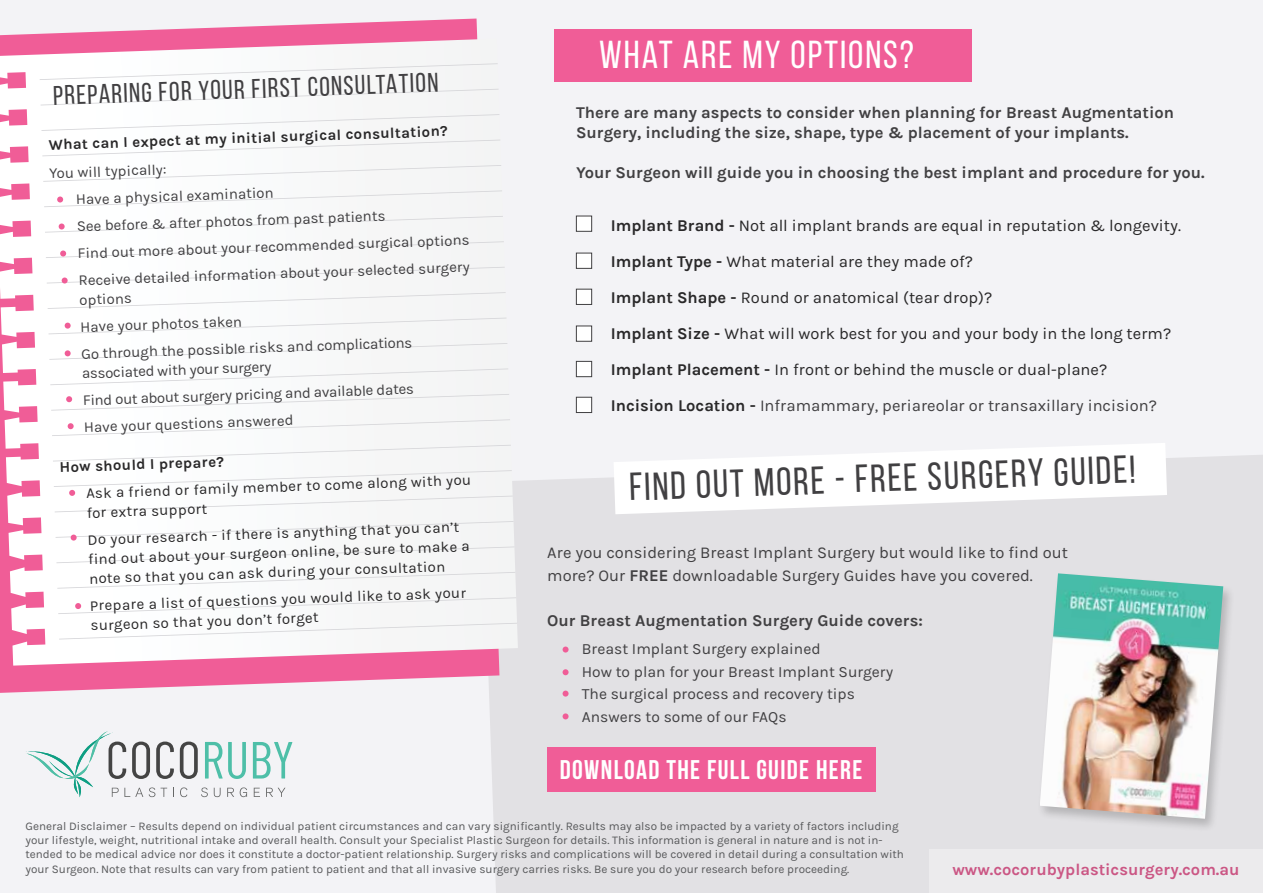
<style>
.page{position:relative;width:1263px;height:893px;background:#f3f3f6}
.page>*{position:absolute;margin:0;border:0;box-sizing:border-box;transform-origin:0 0}
.t1{font:39px "Bebas Neue";color:#414042}
.t2{font:39px "Bebas Neue";letter-spacing:.05em;color:#fff}
.t3{font:27px "Bebas Neue";color:#414042}
.t4{font:700 27px "Bebas Neue";letter-spacing:.05em;color:#fff}
.t5{font:16.5px/36px "Karla";color:#292829}
.t6{font:700 16.5px/19.8px "Karla";color:#414042}
.t7{font:16.5px/22.5px "Karla";color:#414042}
.t8{font:700 16.5px "Karla";color:#cb5684}
.t9{font:15.6px/22.5px "Karla";color:#414042}
.t10{font:15px/27px "Karla";color:#414042}
.t11{font:15px/19.5px "Karla";color:#292829}
.t12{font:700 15px "Karla";color:#292829}
.t13{font:11.7px/14.1px "Karla";color:#58595b}
.s1{font-weight:700}
.s2{color:#414042}
</style>
<div class="page">
<div style="left:489px;top:455px;width:774px;height:438px;background:#e2e1e4"></div>
<svg style="left:0;top:19px;width:499px;height:674px;fill:#f05d97"></svg>
<svg style="left:0;top:39px;width:518px;height:627px"></svg>
<svg style="left:40px;top:63px;width:458px;height:17px"></svg>
<svg style="left:41px;top:89px;width:458px;height:16px"></svg>
<svg style="left:41px;top:114px;width:458px;height:17px"></svg>
<svg style="left:42px;top:140px;width:458px;height:16px"></svg>
<svg style="left:43px;top:165px;width:458px;height:17px"></svg>
<svg style="left:48px;top:292px;width:458px;height:17px"></svg>
<svg style="left:50px;top:368px;width:458px;height:17px"></svg>
<svg style="left:53px;top:445px;width:458px;height:16px"></svg>
<svg style="left:57px;top:572px;width:458px;height:17px"></svg>
<svg style="left:59px;top:623px;width:458px;height:16px"></svg>
<div style="left:554px;top:30px;width:418px;height:52px;background:#f05d97"></div>
<div style="left:576px;top:216px;width:16px;height:16px;background:#fff;border:1px solid #414042"></div>
<div style="left:576px;top:253px;width:16px;height:16px;background:#fff;border:1px solid #414042"></div>
<div style="left:576px;top:289px;width:16px;height:16px;background:#fff;border:1px solid #414042"></div>
<div style="left:576px;top:326px;width:16px;height:16px;background:#fff;border:1px solid #414042"></div>
<div style="left:576px;top:361px;width:16px;height:16px;background:#fff;border:1px solid #414042"></div>
<div style="left:576px;top:397px;width:16px;height:16px;background:#fff;border:1px solid #414042"></div>
<svg style="left:614px;top:443px;width:553px;height:71px"></svg>
<div style="left:1036px;top:572px;width:199px;height:260px;background:#000;opacity:.2"></div>
<img style="left:1040px;top:573px;width:183px;height:246px">
<svg style="left:562px;top:646px;width:6px;height:6px"></svg>
<svg style="left:562px;top:669px;width:6px;height:6px"></svg>
<svg style="left:562px;top:691px;width:6px;height:6px"></svg>
<svg style="left:562px;top:713px;width:6px;height:6px"></svg>
<svg style="left:44px;top:190px;width:458px;height:17px"></svg>
<svg style="left:45px;top:216px;width:458px;height:17px"></svg>
<svg style="left:46px;top:241px;width:458px;height:17px"></svg>
<svg style="left:47px;top:267px;width:458px;height:16px"></svg>
<svg style="left:49px;top:318px;width:457px;height:16px"></svg>
<svg style="left:49px;top:343px;width:458px;height:17px"></svg>
<svg style="left:51px;top:394px;width:458px;height:17px"></svg>
<svg style="left:52px;top:419px;width:458px;height:17px"></svg>
<svg style="left:54px;top:470px;width:459px;height:42px"></svg>
<svg style="left:56px;top:521px;width:458px;height:42px"></svg>
<svg style="left:58px;top:597px;width:458px;height:17px"></svg>
<div style="left:547px;top:747px;width:328px;height:45px;background:#f05d97"></div>
<div style="left:929px;top:850px;width:334px;height:43px;background:#ecebed"></div>
<svg style="left:180px;top:741px;width:18px;height:38px"></svg>
<svg style="left:205px;top:742px;width:41px;height:37px"></svg>
<svg style="left:253px;top:742px;width:39px;height:36px"></svg>
<svg style="left:180px;top:787px;width:7px;height:10px"></svg>
<svg style="left:201px;top:787px;width:7px;height:10px"></svg>
<svg style="left:214px;top:788px;width:7px;height:9px"></svg>
<svg style="left:227px;top:788px;width:7px;height:9px"></svg>
<svg style="left:240px;top:787px;width:7px;height:10px"></svg>
<svg style="left:254px;top:788px;width:6px;height:9px"></svg>
<svg style="left:266px;top:788px;width:19px;height:9px"></svg>
<svg style="left:26px;top:731px;width:148px;height:66px"></svg>
<h2 class="t3" style="left:53px;top:81px;width:387px;rotate:-2deg">PREPARING FOR YOUR FIRST CONSULTATION</h2>
<p class="t12" style="left:48px;top:136px;width:401px;rotate:-2deg">What can I expect at my initial surgical consultation?</p>
<p class="t10" style="left:75px;top:159px;width:393px;text-indent:-25px;rotate:-2deg">You will typically:<br>Have a physical examination<br>See before &amp; after photos from past patients<br>Find out more about your recommended surgical options Receive detailed information about your selected surgery</p>
<p class="t10" style="left:79px;top:287px;width:333px;rotate:-2deg">options<br>Have your photos taken<br>Go through the possible risks and complications</p>
<p class="t10" style="left:82px;top:360px;width:333px;rotate:-2deg">associated with your surgery<br>Find out about surgery pricing and available dates<br>Have your questions answered</p>
<p class="t12" style="left:59px;top:458px;width:166px;rotate:-2deg">How should I prepare?</p>
<p class="t11" style="left:86px;top:484px;width:387px;rotate:-2deg">Ask a friend or family member to come along with you for extra support</p>
<p class="t11" style="left:87px;top:530px;width:383px;rotate:-2deg">Do your research - if there is anything that you can’t find out about your surgeon online, be sure to make a note so that you can ask during your consultation</p>
<p class="t11" style="left:90px;top:596px;width:378px;rotate:-2deg">Prepare a list of questions you would like to ask your surgeon so that you don’t forget</p>
<h1 class="t2" style="left:599px;top:34px;width:316px">WHAT ARE MY OPTIONS?</h1>
<h3 class="t6" style="left:576px;top:103px;width:599px">There are many aspects to consider when planning for Breast Augmentation<br>Surgery, including the size, shape, type &amp; placement of your implants.</h3>
<h3 class="t6" style="left:576px;top:162px;width:630px">Your Surgeon will guide you in choosing the best implant and procedure for you.</h3>
<p class="t5" style="left:611px;top:208px;width:572px"><span class="s1">Implant Brand -</span> Not all implant brands are equal in reputation &amp; longevity.<br><span class="s1">Implant Type -</span> What material are they made of?<br><span class="s1">Implant Shape -</span> Round or anatomical (tear drop)?<br><span class="s1">Implant Size -</span> What will work best for you and your body in the long term?<br><span class="s1">Implant Placement -</span> In front or behind the muscle or dual-plane?<br><span class="s1">Incision Location -</span> <span class="s2">Inframammary, periareolar or transaxillary incision?</span></p>
<h1 class="t1" style="left:629px;top:466px;width:508px;rotate:-2deg">FIND OUT MORE - FREE SURGERY GUIDE!</h1>
<h3 class="t7" style="left:547px;top:542px;width:522px">Are you considering Breast Implant Surgery but would like to find out more? Our <span class="s1">FREE</span> downloadable Surgery Guides have you covered.</h3>
<h3 class="t6" style="left:547px;top:610px;width:377px">Our Breast Augmentation Surgery Guide covers:</h3>
<h3 class="t9" style="left:582px;top:638px;width:313px">Breast Implant Surgery explained<br>How to plan for your Breast Implant Surgery The surgical process and recovery tips Answers to some of our FAQs</h3>
<h2 class="t4" style="left:560px;top:754px;width:304px">DOWNLOAD THE FULL GUIDE HERE</h2>
<p class="t13" style="left:26px;top:819px;width:880px">General Disclaimer – Results depend on individual patient circumstances and can vary significantly. Results may also be impacted by a variety of factors including your lifestyle, weight, nutritional intake and overall health. Consult your Specialist Plastic Surgeon for details. This information is general in nature and is not in&shy;tended to be medical advice nor does it constitute a doctor-patient relationship. Surgery risks and complications will be covered in detail during a consultation with your Surgeon. Note that results can vary from patient to patient and that all invasive surgery carries risks. Be sure you do your research before proceeding.</p>
<h3 class="t8" style="left:952px;top:860px;width:289px">www.cocorubyplasticsurgery.com.au</h3>
</div>
